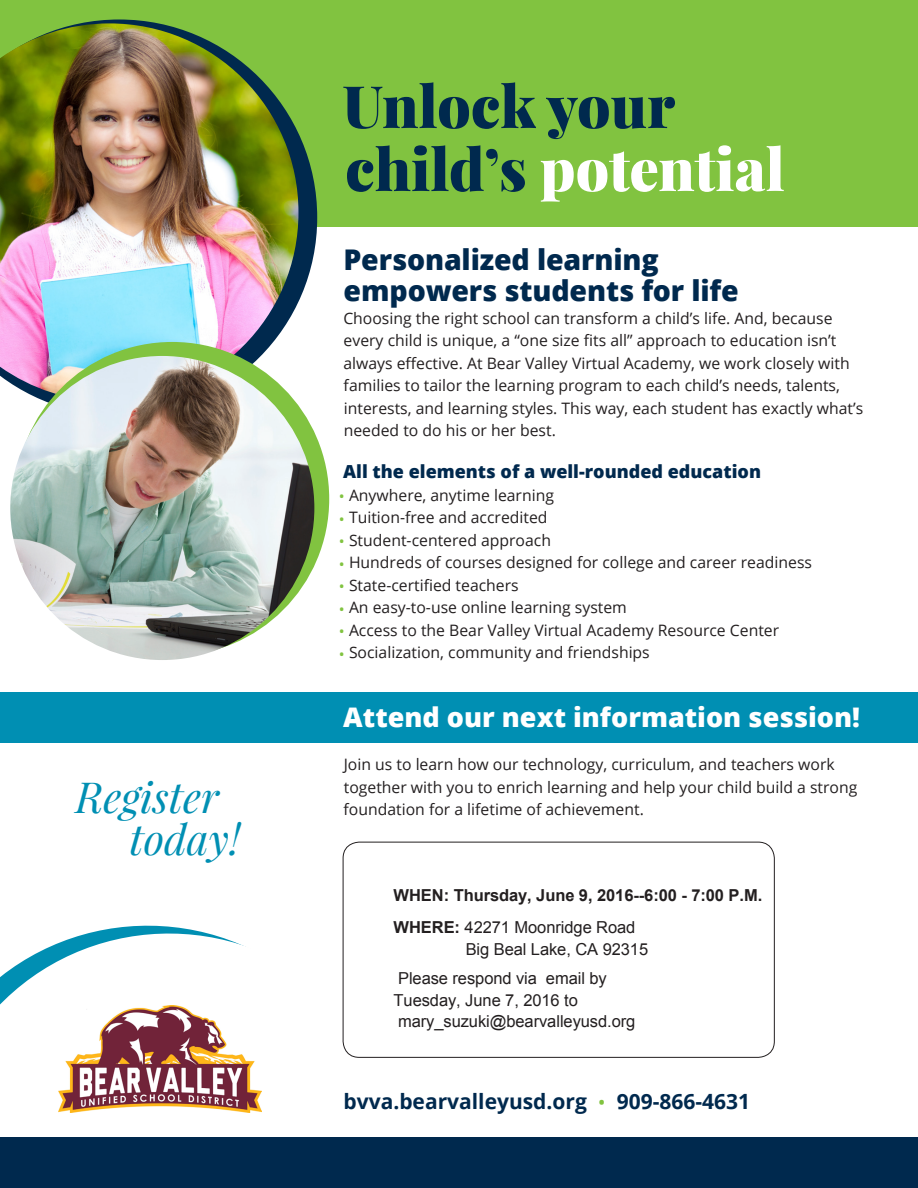
<style>
.page{position:relative;width:918px;height:1188px;background:#fff}
.page>*{position:absolute;margin:0;border:0;box-sizing:border-box;transform-origin:0 0}
.t1{font:900 58.5px/63px "Playfair Display";color:#00294e}
.t2{font:italic 42px "Playfair Display";color:#008fb3}
.t3{font:800 28.5px/31.5px "Open Sans";letter-spacing:-.005em;color:#00294e}
.t4{font:800 27px "Open Sans";color:#fff}
.t5{font:700 21px "Open Sans";color:#00294e}
.t6{font:800 18px "Open Sans";color:#00294e}
.t7{font:16.5px/21.9px "Arial";letter-spacing:-.005em;color:#231f20}
.t8{font:700 16.5px "Arial";letter-spacing:-.005em;color:#231f20}
.t9{font:15.75px/22.5px "Open Sans";color:#231f20}
.s1{color:#fff}
.s2{color:#81c340}
.s3{font-style:inherit}
.s4{font-weight:700}
.s5{font-weight:400;color:#81c340}
</style>
<div class="page">
<svg style="left:0;top:908px;width:431px;height:230px"></svg>
<div style="left:0;top:0;width:918px;height:227px;background:#81c340"></div>
<div style="left:343px;top:842px;width:431px;height:215px;background:#fff;border-radius:16px"></div>
<div style="left:343px;top:842px;width:432px;height:216px;border:1px solid #231f20;border-radius:16px"></div>
<div style="left:0;top:692px;width:918px;height:50px;background:#008fb3"></div>
<div style="left:0;top:1138px;width:918px;height:50px;background:#00294e"></div>
<svg style="left:39px;top:19px;width:278px;height:397px"></svg>
<img style="left:0;top:23px;width:298px;height:379px">
<div style="left:15px;top:342px;width:314px;height:314px;background:#81c340;border-radius:50%"></div>
<img style="left:10px;top:356px;width:304px;height:304px;border-radius:152px">
<img style="left:59px;top:1006px;width:202px;height:107px">
<p class="t2" style="left:75px;top:769px;width:145px">Register</p>
<p class="t2" style="left:130px;top:811px;width:112px">today!</p>
<p class="t1" style="left:343px;top:74px;width:444px">Unlock your child’s <span class="s1">potential</span></p>
<p class="t3" style="left:343px;top:242px;width:397px">Personalized learning empowers students for life</p>
<p class="t9" style="left:343px;top:306px;width:521px">Choosing the right school can transform a child’s life. And, because every child is unique, a “one size fits all” approach to education isn’t always effective. At Bear Valley Virtual Academy, we work closely with families to tailor the learning program to each child’s needs, talents, interests, and learning styles. This way, each student has exactly what’s needed to do his or her best.</p>
<p class="t6" style="left:343px;top:458px;width:419px">All the elements of a well-rounded education</p>
<p class="t9" style="left:339px;top:483px;width:217px"><span class="s2">•</span> Anywhere, anytime learning</p>
<p class="t9" style="left:339px;top:506px;width:210px"><span class="s2">•</span> Tuition-free and accredited</p>
<p class="t9" style="left:339px;top:528px;width:214px"><span class="s2">•</span> Student-centered approach</p>
<p class="t9" style="left:339px;top:551px;width:475px"><span class="s2">•</span> Hundreds of courses designed for college and career readiness</p>
<p class="t9" style="left:339px;top:574px;width:181px"><span class="s2">•</span> State-certified teachers</p>
<p class="t9" style="left:339px;top:596px;width:289px"><span class="s2">•</span> An easy-to-use online learning system</p>
<p class="t9" style="left:339px;top:619px;width:442px"><span class="s2">•</span> Access to the Bear Valley Virtual Academy Resource Center</p>
<p class="t9" style="left:339px;top:641px;width:312px"><span class="s2">•</span> Socialization, community and friendships</p>
<p class="t4" style="left:343px;top:697px;width:518px">Attend our next information session!</p>
<p class="t9" style="left:344px;top:753px;width:515px">Join us to learn how our technology, curriculum, and teachers work together with you to enrich learning and help your child build a strong foundation for a lifetime of achievement.</p>
<p class="t8" style="left:394px;top:884px;width:370px"><span class="s3">WHEN:</span> Thursday, June 9, 2016--6:00 - 7:00 P.M.</p>
<p class="t7" style="left:466px;top:916px;width:184px;line-height:22.8px;text-indent:-72px"><span class="s4">WHERE:</span> 42271 Moonridge Road<br>Big Beal Lake, CA 92315</p>
<p class="t7" style="left:394px;top:967px;width:243px"><span class="s3">Please respond</span> via email by<br>Tuesday, June 7, 2016 to mary_suzuki@bearvalleyusd.org</p>
<p class="t5" style="left:343px;top:1086px;width:408px">bvva.bearvalleyusd.org <span class="s5">•</span> 909-866-4631</p>
</div>
